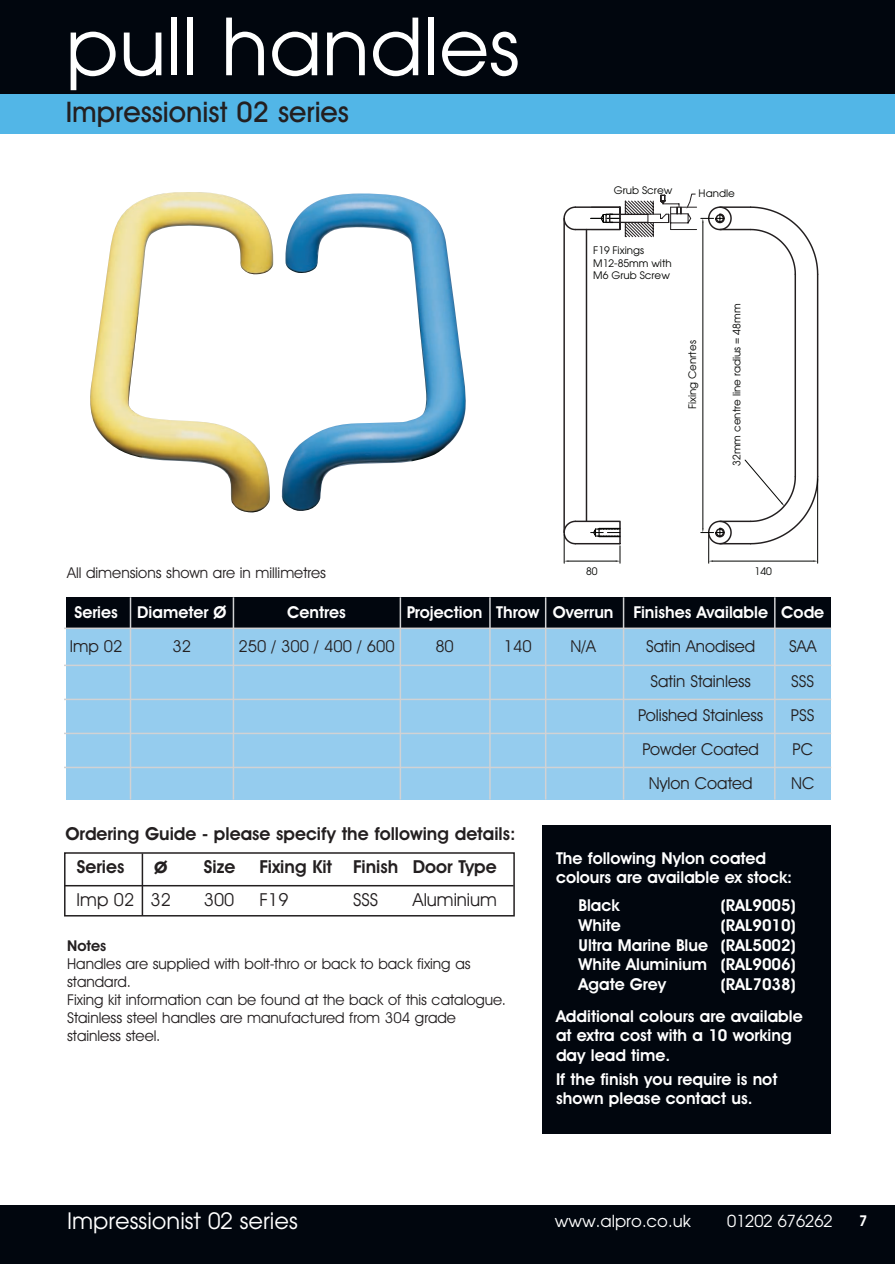
<style>
.page{position:relative;width:895px;height:1264px;background:#fff}
.page>*{position:absolute;margin:0;border:0;box-sizing:border-box;transform-origin:0 0}
.t1{font:78px "Avant Garde";color:#fff}
.t2{font:500 28.5px "Avant Garde IT Cby BT";color:#231f20}
.t3{font:22.5px "Avant Garde";color:#fff}
.t4{font:600 21px "Avant Garde IT Cby BT";color:#231f20;scale:1.05 1}
.t5{font:600 18px/33px "Avant Garde IT Cby BT";color:#231f20}
.t6{font:18px "Avant Garde IT Cby BT";color:#231f20}
.t7{font:600 16.5px/19.5px "Avant Garde IT Cby BT";color:#fff}
.t8{font:16.5px "Avant Garde IT Cby BT";color:#231f20}
.t9{font:16.5px "Avant Garde";color:#fff}
.t10{font:15px/18px "Avant Garde IT Cby BT";color:#231f20}
.t11{font:600 15px "Avant Garde IT Cby BT";color:#231f20}
.t12{font:600 15px "Avant Garde IT Cby BT";color:#fff}
.t13{font:10.35px/12.5px "Avant Garde";color:#040503}
</style>
<div class="page">
<div style="left:2px;top:1205px;width:893px;height:59px;background:#01060e"></div>
<div style="left:2px;top:0;width:893px;height:95px;background:#01060e"></div>
<div style="left:2px;top:95px;width:893px;height:39px;background:#52b6e7"></div>
<hr style="left:0;top:1205px;width:2px;height:59px;background:#01060e">
<hr style="left:0;top:0;width:2px;height:95px;background:#01060e">
<hr style="left:0;top:95px;width:2px;height:39px;background:#52b6e7">
<div style="left:66px;top:597px;width:764px;height:31px;background:#01060e"></div>
<div style="left:66px;top:628px;width:764px;height:171px;background:#95ccee"></div>
<hr style="left:64px;top:664px;width:767px;height:2px;background:#d1d2d4">
<hr style="left:64px;top:627px;width:767px;height:2px;background:#d1d2d4">
<hr style="left:64px;top:698px;width:767px;height:2px;background:#d1d2d4">
<hr style="left:64px;top:732px;width:767px;height:2px;background:#d1d2d4">
<hr style="left:64px;top:767px;width:767px;height:1px;background:#d1d2d4">
<hr style="left:130px;top:597px;width:1px;height:202px;background:#d1d2d4">
<hr style="left:233px;top:597px;width:1px;height:202px;background:#d1d2d4">
<hr style="left:400px;top:597px;width:1px;height:202px;background:#d1d2d4">
<hr style="left:489px;top:597px;width:2px;height:202px;background:#d1d2d4">
<hr style="left:545px;top:597px;width:1px;height:202px;background:#d1d2d4">
<hr style="left:623px;top:597px;width:1px;height:202px;background:#d1d2d4">
<hr style="left:774px;top:597px;width:1px;height:202px;background:#d1d2d4">
<div style="left:542px;top:825px;width:288px;height:309px;background:#01060e"></div>
<div style="left:64px;top:852px;width:451px;height:64px;border:2px solid #231f20"></div>
<hr style="left:64px;top:885px;width:449px;height:1px;background:#231f20">
<hr style="left:142px;top:853px;width:1px;height:62px;background:#231f20">
<hr style="left:817px;top:274px;width:1px;height:203px;background:#231f20">
<hr style="left:794px;top:274px;width:2px;height:203px;background:#231f20">
<svg style="left:752px;top:206px;width:67px;height:70px"></svg>
<hr style="left:817px;top:479px;width:1px;height:84px;background:#040503">
<hr style="left:713px;top:561px;width:100px;height:1px;background:#040503">
<svg style="left:744px;top:459px;width:75px;height:86px"></svg>
<svg style="left:563px;top:194px;width:169px;height:369px"></svg>
<img style="left:90px;top:192px;width:376px;height:321px">
<h1 class="t1" style="left:66px;top:3px;width:455px">pull handles</h1>
<h2 class="t2" style="left:66px;top:102px;width:285px">Impressionist 02 series</h2>
<p class="t10" style="left:67px;top:565px;width:260px">All dimensions shown are in millimetres</p>
<p class="t13" style="left:614px;top:184px;width:60px">Grub Screw</p>
<p class="t13" style="left:699px;top:188px;width:38px">Handle</p>
<p class="t13" style="left:593px;top:244px;width:80px">F19 Fixings<br>M12-85mm with<br>M6 Grub Screw</p>
<p class="t13" style="left:686px;top:409px;width:70px;rotate:-90deg">Fixing Cenrtes</p>
<p class="t13" style="left:730px;top:466px;width:163px;rotate:-90deg">32mm centre line radius = 48mm</p>
<p class="t13" style="left:586px;top:565px;width:13px">80</p>
<p class="t13" style="left:754px;top:565px;width:19px">140</p>
<p class="t7" style="left:74px;top:604px;width:154px">Series Diameter Ø</p>
<p class="t7" style="left:287px;top:604px;width:60px">Centres</p>
<p class="t7" style="left:407px;top:604px;width:419px">Projection Throw Overrun Finishes Available Code</p>
<p class="t8" style="left:70px;top:640px;width:54px">Imp 02</p>
<p class="t8" style="left:173px;top:640px;width:20px">32</p>
<p class="t8" style="left:238px;top:640px;width:158px">250 / 300 / 400 / 600</p>
<p class="t8" style="left:435px;top:640px;width:20px">80</p>
<p class="t8" style="left:504px;top:640px;width:29px">140</p>
<p class="t8" style="left:570px;top:640px;width:27px">N/A</p>
<p class="t8" style="left:646px;top:640px;width:111px">Satin Anodised</p>
<p class="t8" style="left:789px;top:640px;width:29px">SAA</p>
<p class="t8" style="left:650px;top:675px;width:102px">Satin Stainless</p>
<p class="t8" style="left:791px;top:675px;width:25px">SSS</p>
<p class="t8" style="left:638px;top:709px;width:127px">Polished Stainless</p>
<p class="t8" style="left:791px;top:709px;width:25px">PSS</p>
<p class="t8" style="left:642px;top:743px;width:118px">Powder Coated</p>
<p class="t8" style="left:792px;top:743px;width:22px">PC</p>
<p class="t8" style="left:649px;top:777px;width:105px">Nylon Coated</p>
<p class="t8" style="left:791px;top:777px;width:25px">NC</p>
<p class="t5" style="left:77px;top:818px;width:440px;text-indent:-12px">Ordering Guide - please specify the following details:<br>Series</p>
<p class="t7" style="left:556px;top:850px;width:238px">The following Nylon coated colours are available ex stock:</p>
<p class="t7" style="left:578px;top:897px;width:43px">Black</p>
<p class="t7" style="left:721px;top:897px;width:76px">(RAL9005)</p>
<p class="t7" style="left:578px;top:917px;width:44px">White</p>
<p class="t4" style="left:154px;top:858px;width:14px">ø</p>
<p class="t5" style="left:204px;top:851px;width:33px">Size</p>
<p class="t5" style="left:260px;top:851px;width:239px">Fixing Kit Finish Door Type</p>
<p class="t6" style="left:77px;top:893px;width:96px">Imp 02 32</p>
<p class="t6" style="left:204px;top:893px;width:32px">300</p>
<p class="t6" style="left:259px;top:893px;width:31px">F19</p>
<p class="t6" style="left:353px;top:893px;width:27px">SSS</p>
<p class="t6" style="left:413px;top:893px;width:86px">Aluminium</p>
<p class="t7" style="left:578px;top:917px;width:219px;text-align:justify;text-indent:142px">(RAL9010)<br>Ultra Marine Blue (RAL5002)<br>White Aluminium (RAL9006)<br>Agate Grey</p>
<p class="t11" style="left:67px;top:940px;width:41px">Notes</p>
<p class="t10" style="left:67px;top:955px;width:440px">Handles are supplied with bolt-thro or back to back fixing as standard.<br>Fixing kit information can be found at the back of this catalogue.<br>Stainless steel handles are manufactured from 304 grade stainless steel.</p>
<p class="t7" style="left:556px;top:969px;width:248px;line-height:32.2px;text-indent:165px">(RAL7038)<br>Additional colours are available</p>
<p class="t7" style="left:556px;top:1027px;width:237px">at extra cost with a 10 working day lead time.</p>
<p class="t7" style="left:556px;top:1070px;width:223px">If the finish you require is not shown please contact us.</p>
<h3 class="t3" style="left:67px;top:1207px;width:232px">Impressionist 02 series</h3>
<p class="t9" style="left:555px;top:1211px;width:138px">www.alpro.co.uk</p>
<p class="t9" style="left:727px;top:1211px;width:107px">01202 676262</p>
<p class="t12" style="left:859px;top:1215px;width:10px">7</p>
</div>
